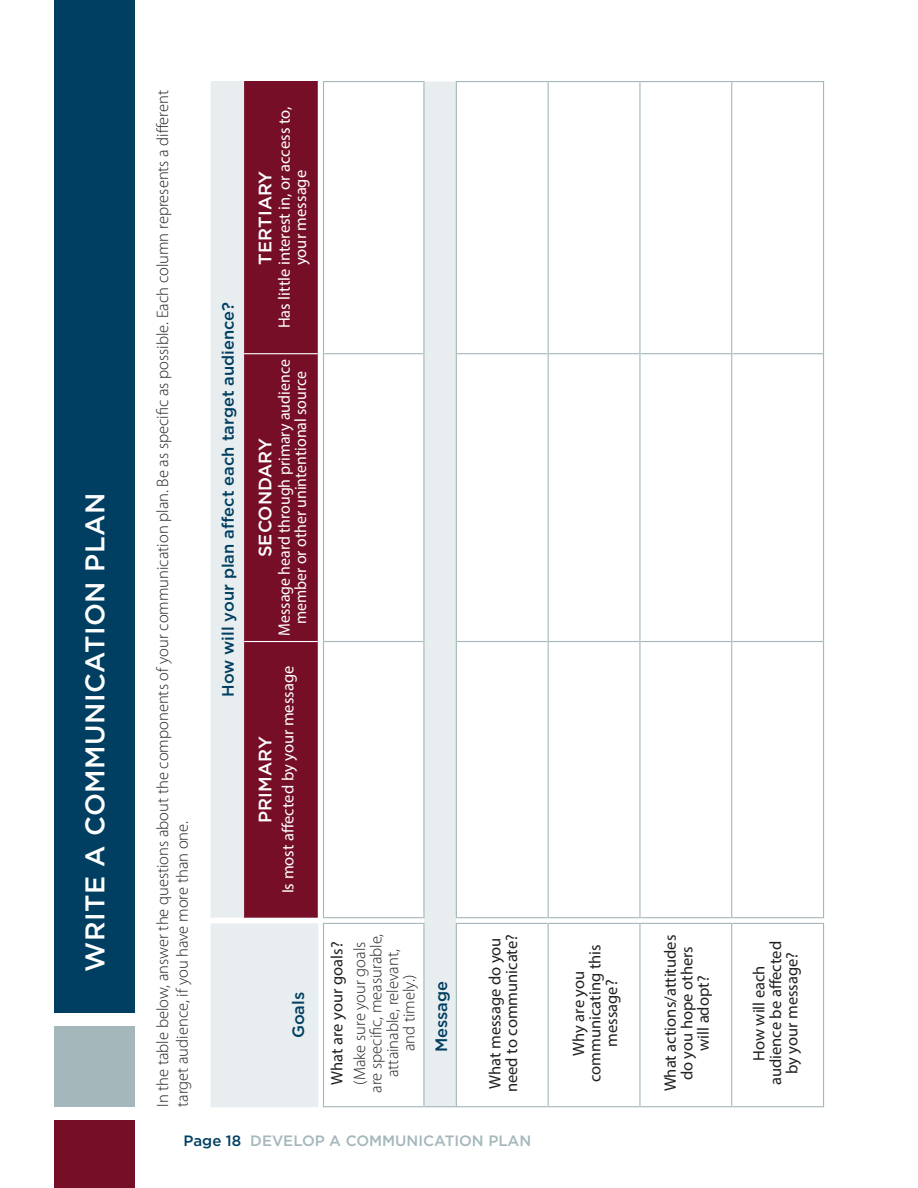
<style>
.page{position:relative;width:918px;height:1188px;background:#fff}
.page>*{position:absolute;margin:0;border:0;box-sizing:border-box;transform-origin:0 0}
.t1{font:500 27px "Gotham";letter-spacing:.02em;color:#fff}
.t2{font:500 18px "Gotham";color:#fff}
.t3{font:300 16.5px/16.5px "Myriad Pro";color:#231f20}
.t4{font:16.5px/16.5px "Myriad Pro";color:#231f20;text-align:center}
.t5{font:16.5px/16.2px "Myriad Pro";color:#fff;text-align:center}
.t6{font:16.5px/16.2px "Myriad Pro";color:#fff;text-align:center;scale:.96 1}
.t7{font:500 16.5px "Gotham";color:#003f61}
.t8{font:500 15px "Gotham";color:#a4b7ba}
.s1{color:#003f61}
</style>
<div class="page">
<div style="left:54px;top:1026px;width:81px;height:81px;background:#a4b7ba"></div>
<div style="left:54px;top:0;width:81px;height:1012px;background:#003f61"></div>
<div style="left:54px;top:1120px;width:81px;height:68px;background:#770e28"></div>
<svg style="left:212px;top:82px;width:244px;height:1024px"></svg>
<div style="left:244px;top:82px;width:74px;height:836px;background:#770e28"></div>
<hr style="left:324px;top:1106px;width:99px;height:1px;background:#a4b7ba">
<hr style="left:323px;top:354px;width:1px;height:288px;background:#a4b7ba">
<hr style="left:324px;top:641px;width:99px;height:1px;background:#a4b7ba">
<hr style="left:324px;top:353px;width:99px;height:1px;background:#a4b7ba">
<hr style="left:324px;top:81px;width:99px;height:1px;background:#a4b7ba">
<hr style="left:423px;top:923px;width:2px;height:184px;background:#a4b7ba">
<hr style="left:425px;top:1106px;width:31px;height:1px;background:#a4b7ba">
<hr style="left:423px;top:642px;width:2px;height:276px;background:#a4b7ba">
<hr style="left:423px;top:354px;width:2px;height:288px;background:#a4b7ba">
<hr style="left:423px;top:81px;width:2px;height:273px;background:#a4b7ba">
<hr style="left:456px;top:923px;width:1px;height:184px;background:#a4b7ba">
<hr style="left:457px;top:1106px;width:91px;height:1px;background:#a4b7ba">
<hr style="left:456px;top:642px;width:1px;height:276px;background:#a4b7ba">
<hr style="left:456px;top:354px;width:1px;height:288px;background:#a4b7ba">
<hr style="left:457px;top:641px;width:91px;height:1px;background:#a4b7ba">
<hr style="left:456px;top:81px;width:1px;height:273px;background:#a4b7ba">
<hr style="left:457px;top:353px;width:91px;height:1px;background:#a4b7ba">
<hr style="left:457px;top:81px;width:91px;height:1px;background:#a4b7ba">
<hr style="left:548px;top:923px;width:1px;height:184px;background:#a4b7ba">
<hr style="left:549px;top:1106px;width:90px;height:1px;background:#a4b7ba">
<hr style="left:548px;top:642px;width:1px;height:276px;background:#a4b7ba">
<hr style="left:548px;top:354px;width:1px;height:288px;background:#a4b7ba">
<hr style="left:549px;top:641px;width:90px;height:1px;background:#a4b7ba">
<hr style="left:548px;top:81px;width:1px;height:273px;background:#a4b7ba">
<hr style="left:549px;top:353px;width:90px;height:1px;background:#a4b7ba">
<hr style="left:549px;top:81px;width:90px;height:1px;background:#a4b7ba">
<hr style="left:639px;top:923px;width:2px;height:184px;background:#a4b7ba">
<hr style="left:641px;top:1106px;width:90px;height:1px;background:#a4b7ba">
<hr style="left:639px;top:642px;width:2px;height:276px;background:#a4b7ba">
<hr style="left:639px;top:354px;width:2px;height:288px;background:#a4b7ba">
<hr style="left:641px;top:641px;width:90px;height:1px;background:#a4b7ba">
<hr style="left:639px;top:81px;width:2px;height:273px;background:#a4b7ba">
<hr style="left:641px;top:353px;width:90px;height:1px;background:#a4b7ba">
<hr style="left:641px;top:81px;width:90px;height:1px;background:#a4b7ba">
<hr style="left:732px;top:1106px;width:91px;height:1px;background:#a4b7ba">
<hr style="left:731px;top:354px;width:1px;height:288px;background:#a4b7ba">
<hr style="left:732px;top:641px;width:91px;height:1px;background:#a4b7ba">
<hr style="left:732px;top:353px;width:91px;height:1px;background:#a4b7ba">
<hr style="left:732px;top:81px;width:91px;height:1px;background:#a4b7ba">
<hr style="left:823px;top:923px;width:1px;height:184px;background:#a4b7ba">
<hr style="left:823px;top:642px;width:1px;height:276px;background:#a4b7ba">
<hr style="left:823px;top:354px;width:1px;height:288px;background:#a4b7ba">
<hr style="left:823px;top:81px;width:1px;height:273px;background:#a4b7ba">
<hr style="left:324px;top:923px;width:99px;height:1px;background:#a4b7ba">
<hr style="left:457px;top:923px;width:91px;height:1px;background:#a4b7ba">
<hr style="left:549px;top:923px;width:90px;height:1px;background:#a4b7ba">
<hr style="left:641px;top:923px;width:90px;height:1px;background:#a4b7ba">
<hr style="left:732px;top:923px;width:91px;height:1px;background:#a4b7ba">
<hr style="left:323px;top:923px;width:1px;height:184px;background:#a4b7ba">
<hr style="left:323px;top:642px;width:1px;height:276px;background:#a4b7ba">
<hr style="left:323px;top:81px;width:1px;height:273px;background:#a4b7ba">
<hr style="left:731px;top:923px;width:1px;height:184px;background:#a4b7ba">
<hr style="left:731px;top:642px;width:1px;height:276px;background:#a4b7ba">
<hr style="left:731px;top:81px;width:1px;height:273px;background:#a4b7ba">
<hr style="left:244px;top:641px;width:74px;height:1px;background:#fff">
<hr style="left:244px;top:353px;width:74px;height:1px;background:#fff">
<hr style="left:244px;top:81px;width:74px;height:1px;background:#770e28">
<hr style="left:210px;top:642px;width:2px;height:276px;background:#e8eeef">
<hr style="left:210px;top:354px;width:2px;height:288px;background:#e8eeef">
<hr style="left:210px;top:81px;width:2px;height:273px;background:#e8eeef">
<hr style="left:212px;top:81px;width:31px;height:1px;background:#e8eeef">
<hr style="left:243px;top:642px;width:1px;height:276px;background:#e8eeef">
<hr style="left:243px;top:354px;width:1px;height:288px;background:#e8eeef">
<hr style="left:243px;top:81px;width:1px;height:273px;background:#e8eeef">
<hr style="left:210px;top:923px;width:2px;height:184px;background:#e8eeef">
<hr style="left:212px;top:1106px;width:32px;height:1px;background:#e8eeef">
<hr style="left:244px;top:1106px;width:73px;height:1px;background:#e8eeef">
<hr style="left:317px;top:923px;width:1px;height:184px;background:#e8eeef">
<hr style="left:324px;top:917px;width:99px;height:1px;background:#a4b7ba">
<hr style="left:457px;top:917px;width:91px;height:1px;background:#a4b7ba">
<hr style="left:549px;top:917px;width:90px;height:1px;background:#a4b7ba">
<hr style="left:641px;top:917px;width:90px;height:1px;background:#a4b7ba">
<hr style="left:732px;top:917px;width:91px;height:1px;background:#a4b7ba">
<h1 class="t1" style="left:83px;top:972px;width:481px;rotate:-90deg">WRITE A COMMUNICATION PLAN</h1>
<p class="t3" style="left:154px;top:1107px;width:1019px;line-height:19.8px;rotate:-90deg">In the table below, answer the questions about the components of your communication plan. Be as specific as possible. Each column represents a different target audience, if you have more than one.</p>
<p class="t7" style="left:221px;top:697px;width:396px;rotate:-90deg">How will your plan affect each target audience?</p>
<p class="t5" style="left:278px;top:328px;width:223px;rotate:-90deg">Has little interest in, or access to, your message</p>
<p class="t2" style="left:257px;top:265px;width:95px;rotate:-90deg">TERTIARY</p>
<p class="t6" style="left:278px;top:636px;width:289px;rotate:-90deg">Message heard through primary audience member or other unintentional source</p>
<p class="t2" style="left:257px;top:557px;width:120px;rotate:-90deg">SECONDARY</p>
<p class="t2" style="left:257px;top:823px;width:88px;rotate:-90deg">PRIMARY</p>
<p class="t5" style="left:281px;top:893px;width:229px;rotate:-90deg">Is most affected by your message</p>
<p class="t7" style="left:291px;top:1038px;width:48px;rotate:-90deg">Goals</p>
<p class="t4" style="left:330px;top:1085px;width:144px;rotate:-90deg">What are your goals?</p>
<p class="t3" style="left:353px;top:1093px;width:161px;text-align:center;rotate:-90deg">(Make sure your goals are specific, measurable, attainable, relevant,<br>and timely.)</p>
<p class="t7" style="left:434px;top:1052px;width:73px;rotate:-90deg">Message</p>
<p class="t4" style="left:488px;top:1092px;width:160px;text-align:left;rotate:-90deg">What message do you need to communicate?</p>
<p class="t4" style="left:572px;top:1082px;width:139px;rotate:-90deg">Why are you communicating this message?</p>
<p class="t4" style="left:664px;top:1091px;width:158px;rotate:-90deg">What actions/attitudes do you hope others will adopt?</p>
<p class="t4" style="left:752px;top:1085px;width:146px;rotate:-90deg">How will each audience be affected by your message?</p>
<p class="t8" style="left:184px;top:1134px;width:349px"><span class="s1">Page 18</span> DEVELOP A COMMUNICATION PLAN</p>
</div>
